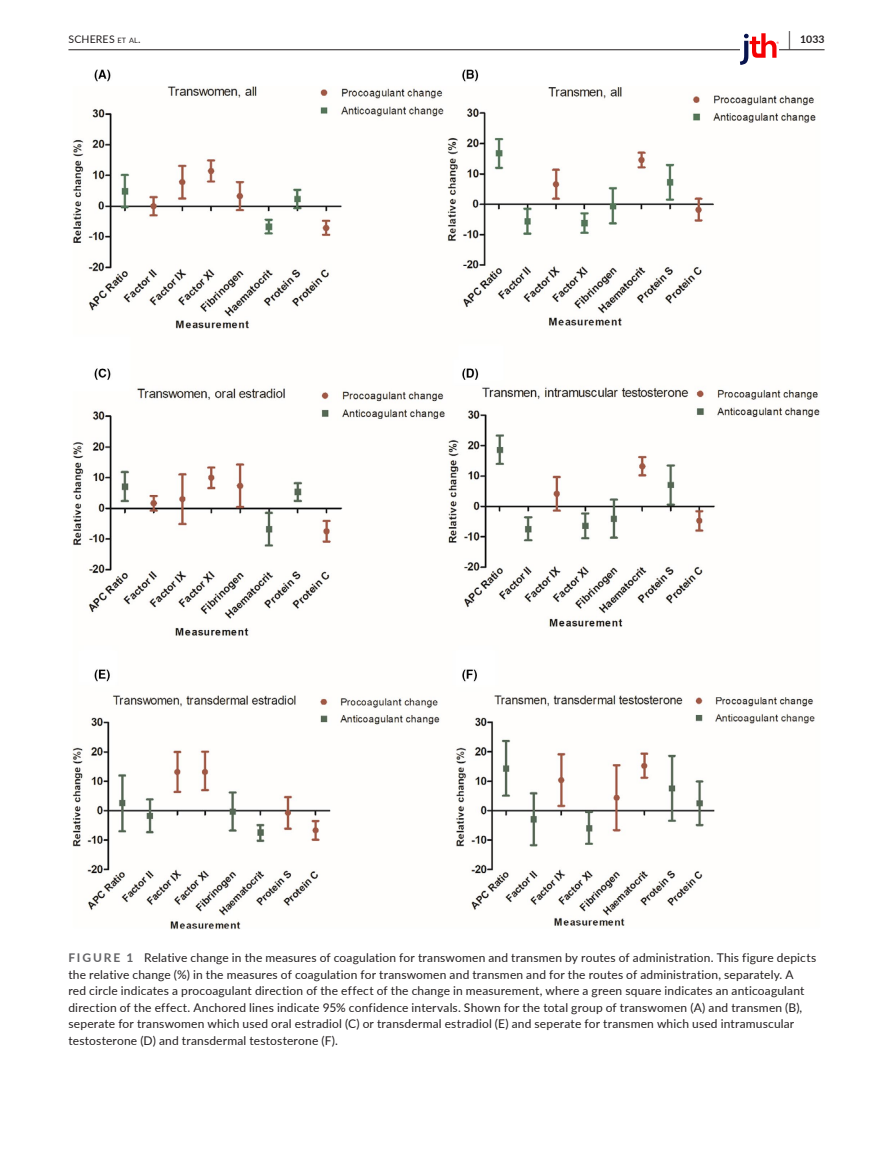
<style>
.page{position:relative;width:893px;height:1174px;background:#fff}
.page>*{position:absolute;margin:0;border:0;box-sizing:border-box;transform-origin:0 0}
.t1{font:12px/16.5px "Lato";letter-spacing:.015em;color:#231f20}
.t2{font:10.5px "Lato";letter-spacing:.02em;color:#231f20}
.t3{font:700 10.5px "Lato";color:#231f20}
.s1{font-size:7.35px}
.s2{font-size:19.5px}
.s3{font-weight:700;color:#636366}
</style>
<div class="page">
<hr style="left:68px;top:49px;width:756px;height:1px;background:#231f20">
<svg style="left:740px;top:33px;width:39px;height:32px"></svg>
<img style="left:72px;top:69px;width:748px;height:861px">
<p class="t2" style="left:68px;top:31px;width:74px">SCHERES <span class="s1">et al</span>.</p>
<p class="t3" style="left:789px;top:31px;width:37px"><span class="s2">|</span> 1033</p>
<p class="t1" style="left:68px;top:949px;width:749px"><span class="s3">FIGURE 1</span> Relative change in the measures of coagulation for transwomen and transmen by routes of administration. This figure depicts the relative change (%) in the measures of coagulation for transwomen and transmen and for the routes of administration, separately. A<br>red circle indicates a procoagulant direction of the effect of the change in measurement, where a green square indicates an anticoagulant direction of the effect. Anchored lines indicate 95% confidence intervals. Shown for the total group of transwomen (A) and transmen (B), seperate for transwomen which used oral estradiol (C) or transdermal estradiol (E) and seperate for transmen which used intramuscular testosterone (D) and transdermal testosterone (F).</p>
</div>
